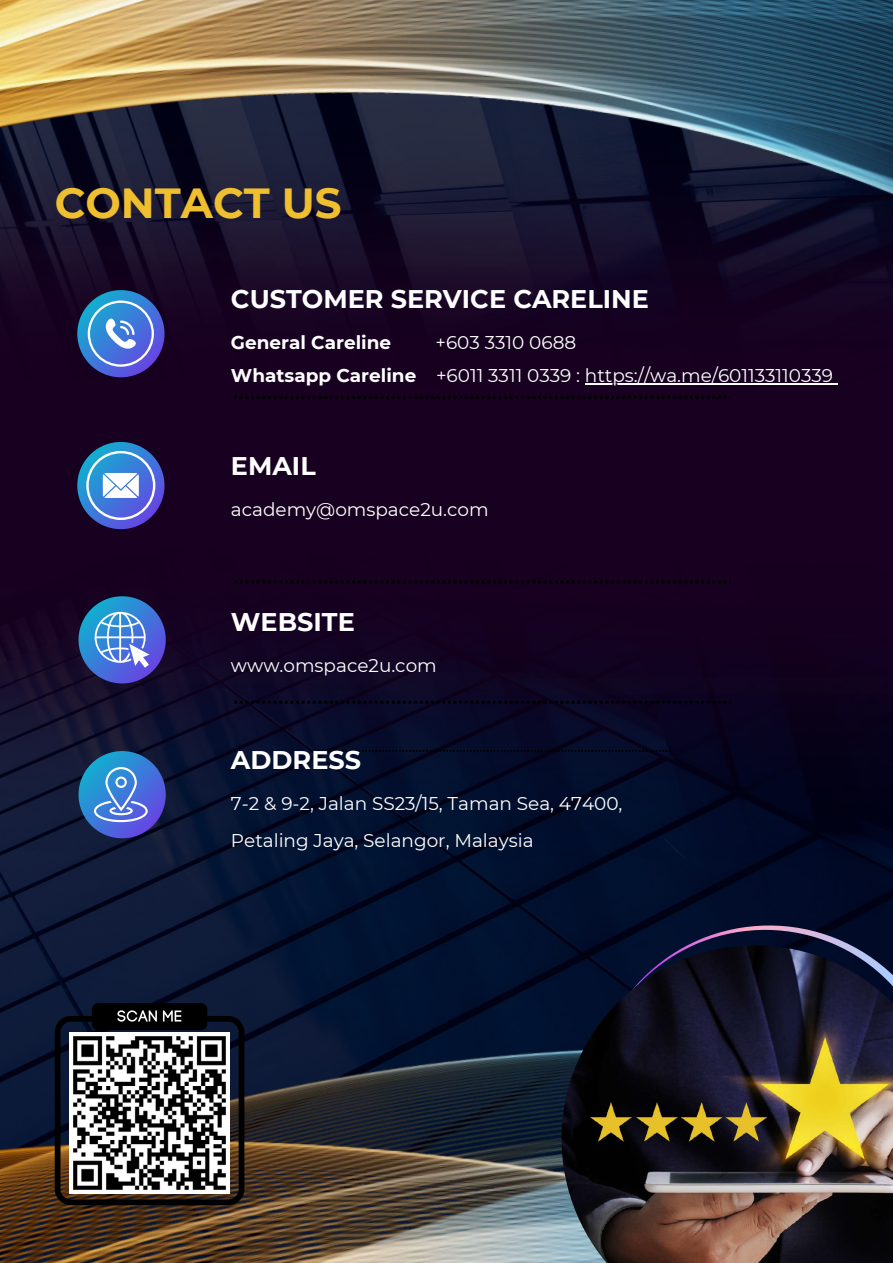
<style>
.page{position:relative;width:893px;height:1263px;background:#fff}
.page>*{position:absolute;margin:0;border:0;box-sizing:border-box;transform-origin:0 0}
.t1{font:700 42px "Montserrat";color:#efbf30}
.t2{font:700 25.5px "Montserrat";color:#fff}
.t3{font:18.45px/33.8px "Montserrat";color:#fff}
.t4{font:700 18.45px "Montserrat";color:#fff}
.s1{font-weight:700}
</style>
<div class="page">
<img style="left:0;top:858px;width:893px;height:67px">
<img style="left:0;top:0;width:893px;height:99px">
<img style="left:0;top:925px;width:893px;height:338px">
<img style="left:0;top:99px;width:893px;height:759px">
<img style="left:561px;top:945px;width:332px;height:318px">
<svg style="left:234px;top:396px;width:496px;height:3px"></svg>
<svg style="left:77px;top:290px;width:87px;height:87px;background:#496eb6"></svg>
<svg style="left:234px;top:580px;width:496px;height:3px"></svg>
<svg style="left:77px;top:442px;width:87px;height:87px;background:#5576b8"></svg>
<svg style="left:234px;top:701px;width:496px;height:3px"></svg>
<svg style="left:79px;top:596px;width:87px;height:87px;background:#4b71b7"></svg>
<svg style="left:318px;top:750px;width:355px;height:2px"></svg>
<svg style="left:79px;top:751px;width:87px;height:87px;background:#416fb9"></svg>
<div style="left:92px;top:1003px;width:115px;height:27px;background:#000;border-radius:6px"></div>
<svg style="left:55px;top:1010px;width:189px;height:195px"></svg>
<hr style="left:585px;top:383px;width:248px;height:2px;background:#fff">
<h1 class="t1" style="left:55px;top:178px;width:288px">CONTACT US</h1>
<h2 class="t2" style="left:231px;top:283px;width:419px">CUSTOMER SERVICE CARELINE</h2>
<p class="t4" style="left:231px;top:331px;width:162px">General Careline</p>
<p class="t3" style="left:231px;top:325px;width:603px;text-indent:204px">+603 3310 0688<br><span class="s1">Whatsapp Careline</span> +6011 3311 0339 : https://wa.me/601133110339</p>
<h2 class="t2" style="left:231px;top:450px;width:86px">EMAIL</h2>
<p class="t3" style="left:231px;top:492px;width:259px">academy@omspace2u.com</p>
<h2 class="t2" style="left:231px;top:606px;width:125px">WEBSITE</h2>
<p class="t3" style="left:231px;top:648px;width:207px">www.omspace2u.com</p>
<h2 class="t2" style="left:231px;top:744px;width:132px">ADDRESS</h2>
<p class="t3" style="left:231px;top:785px;width:393px;line-height:36.6px">7-2 &amp; 9-2, Jalan SS23/15, Taman Sea, 47400,<br>Petaling Jaya, Selangor, Malaysia</p>
</div>
